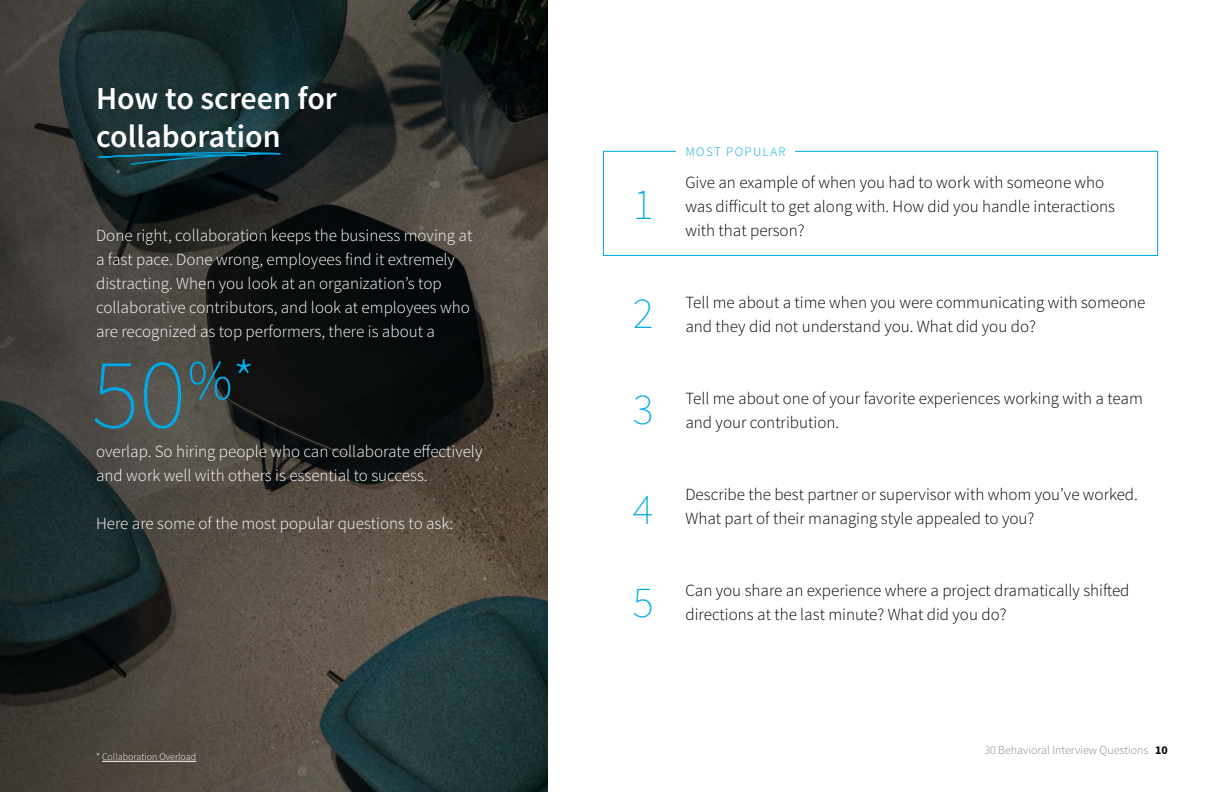
<style>
.page{position:relative;width:1224px;height:792px;background:#fff}
.page>*{position:absolute;margin:0;border:0;box-sizing:border-box;transform-origin:0 0}
.t1{font:200 100px "Source Sans Pro";color:#00aae7}
.t2{font:200 44px/96px "Source Sans Pro";color:#00aae7}
.t3{font:600 32px/38px "Source Sans Pro";color:#fff}
.t4{font:300 17px/24px "Source Sans Pro";color:#000}
.t5{font:300 17px/24px "Source Sans Pro";color:#fff}
.t6{font:300 13px "Source Sans Pro";letter-spacing:.11em;color:#00aae7}
.t7{font:300 12px "Source Sans Pro";color:#81898e}
.t8{font:300 10px "Source Sans Pro";color:#fff}
.s1{font-weight:700;color:#000}
</style>
<div class="page">
<div style="left:603px;top:151px;width:555px;height:105px;border:1px solid #00aae7"></div>
<div style="left:677px;top:141px;width:118px;height:23px;background:#fff"></div>
<img style="left:0;top:0;width:547px;height:792px">
<hr style="left:102px;top:761px;width:94px;height:1px;background:#fff">
<svg style="left:98px;top:150px;width:183px;height:15px;background:#134452"></svg>
<h3 class="t3" style="left:96px;top:81px;width:242px">How to screen for collaboration</h3>
<p class="t5" style="left:96px;top:224px;width:378px">Done right, collaboration keeps the business moving at a fast pace. Done wrong, employees find it extremely distracting. When you look at an organization’s top collaborative contributors, and look at employees who are recognized as top performers, there is about a</p>
<h1 class="t1" style="left:92px;top:334px;width:164px">50<sup>%*</sup></h1>
<p class="t5" style="left:96px;top:440px;width:388px">overlap. So hiring people who can collaborate effectively and work well with others is essential to success.</p>
<p class="t5" style="left:96px;top:512px;width:359px">Here are some of the most popular questions to ask:</p>
<p class="t8" style="left:96px;top:751px;width:102px">* Collaboration Overload</p>
<h2 class="t2" style="left:633px;top:156px;width:22px">1</h2>
<h2 class="t2" style="left:633px;top:265px;width:22px">2<br>3</h2>
<h2 class="t2" style="left:633px;top:463px;width:22px;line-height:93px">4<br>5</h2>
<p class="t6" style="left:686px;top:144px;width:101px">MOST POPULAR</p>
<p class="t4" style="left:685px;top:170px;width:431px">Give an example of when you had to work with someone who was difficult to get along with. How did you handle interactions with that person?</p>
<p class="t4" style="left:685px;top:290px;width:461px">Tell me about a time when you were communicating with someone and they did not understand you. What did you do?</p>
<p class="t4" style="left:685px;top:386px;width:459px">Tell me about one of your favorite experiences working with a team and your contribution.</p>
<p class="t4" style="left:685px;top:482px;width:454px">Describe the best partner or supervisor with whom you’ve worked.<br>What part of their managing style appealed to you?</p>
<p class="t4" style="left:685px;top:578px;width:446px">Can you share an experience where a project dramatically shifted directions at the last minute? What did you do?</p>
<p class="t7" style="left:984px;top:743px;width:185px">30 Behavioral Interview Questions <span class="s1">10</span></p>
</div>
